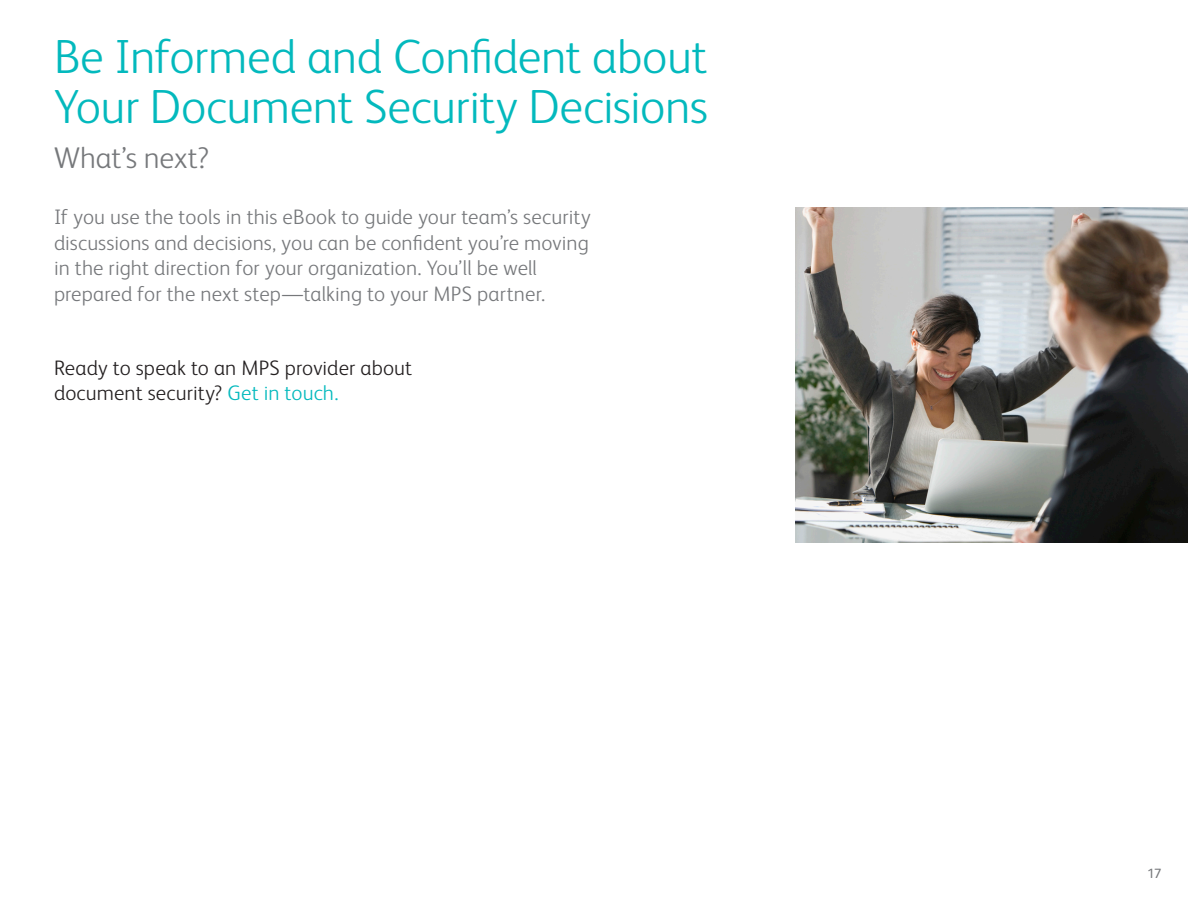
<style>
.page{position:relative;width:1188px;height:918px;background:#fff}
.page>*{position:absolute;margin:0;border:0;box-sizing:border-box;transform-origin:0 0}
.Title_-_Case_Study{font:300 48px/49.5px "Xerox Sans";letter-spacing:-.01em;color:#03b9bd}
.Title_Sub_-_Case_Stu{font:300 30px "Xerox Sans";letter-spacing:-.005em;color:#76787b}
.Intro_Text_-_Case_St{font:300 21px/25.5px "Xerox Sans";letter-spacing:.005em;color:#76787b}
.Body_Text_-_Case_Stu{font:300 21px/25.5px "Xerox Sans";letter-spacing:.005em;color:#231f20}
.t1{font:13.5px "Xerox Sans";color:#76787b}
.s1{color:#03b9bd}
</style>
<div class="page">
<img style="left:795px;top:208px;width:393px;height:335px">
<p class="Title_-_Case_Study" style="left:54px;top:30px;width:656px">Be Informed and Confident about<br>Your Document Security Decisions</p>
<p class="Title_Sub_-_Case_Stu" style="left:54px;top:138px;width:157px">What’s next?</p>
<p class="Intro_Text_-_Case_St" style="left:54px;top:203px;width:538px">If you use the tools in this eBook to guide your team’s security discussions and decisions, you can be confident you’re moving in the right direction for your organization. You’ll be well prepared for the next step—talking to your MPS partner.</p>
<p class="Body_Text_-_Case_Stu" style="left:54px;top:354px;width:360px">Ready to speak to an MPS provider about document security? <span class="s1">Get in touch.</span></p>
<p class="t1" style="left:1148px;top:864px;width:16px">17</p>
</div>
